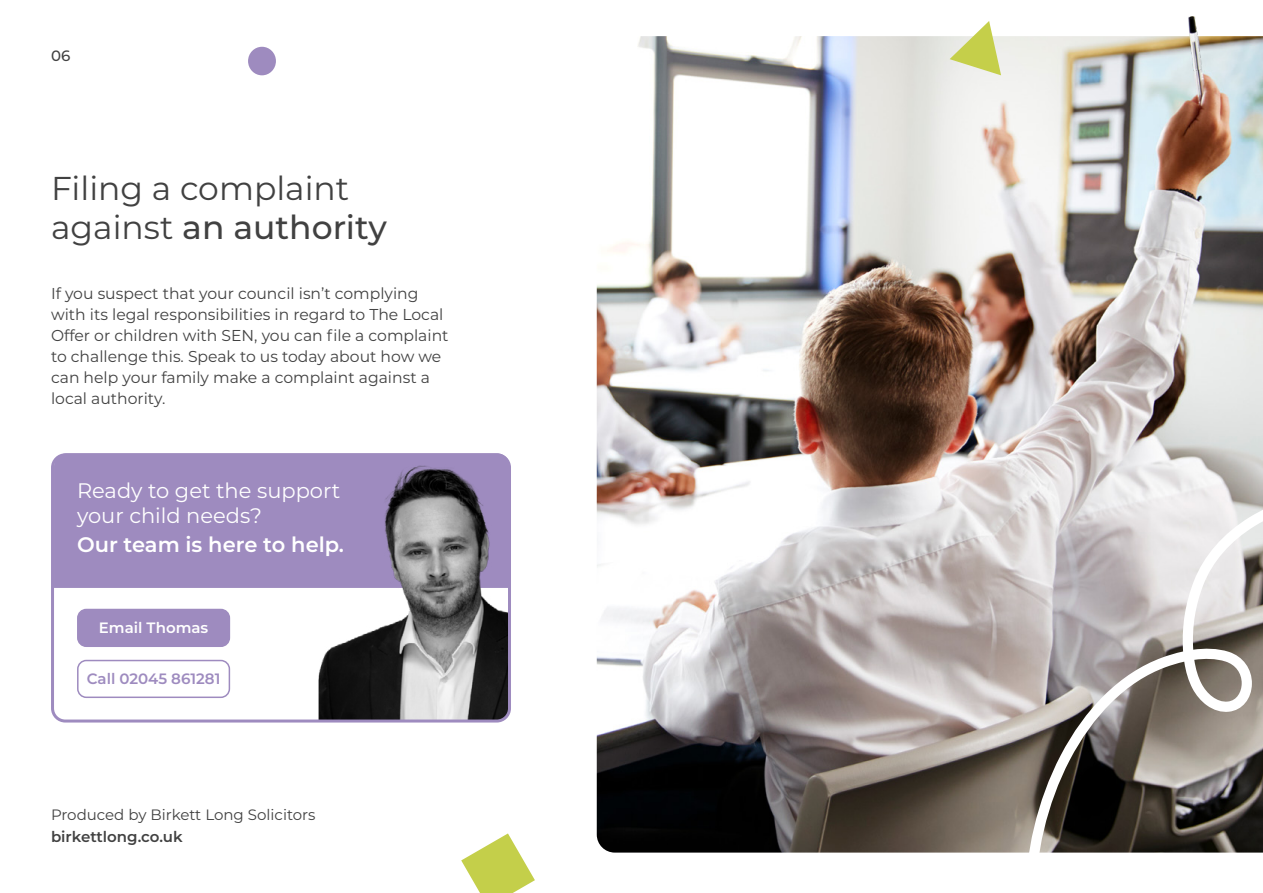
<style>
.page{position:relative;width:1263px;height:893px;background:#fff}
.page>*{position:absolute;margin:0;border:0;box-sizing:border-box;transform-origin:0 0}
.t1{font:33px/39.6px "Montserrat";color:#414141}
.t2{font:21px/25.2px "Montserrat";color:#fff}
.t3{font:600 21px "Montserrat";color:#fff}
.t4{font:15.75px/21px "Montserrat";color:#414141}
.t5{font:15px "Montserrat";color:#414141}
.t6{font:600 15px "Montserrat";color:#414141}
.t7{font:600 15px "Montserrat";color:#9e8bbf}
.t8{font:600 15px "Montserrat";color:#fff}
.t9{font:500 15px "Montserrat";color:#414141}
.s1{font-weight:500}
</style>
<div class="page">
<img style="left:597px;top:36px;width:666px;height:817px">
<svg style="left:1024px;top:489px;width:239px;height:364px;background:#9c9794"></svg>
<svg style="left:950px;top:21px;width:51px;height:54px"></svg>
<svg style="left:461px;top:833px;width:74px;height:60px"></svg>
<div style="left:248px;top:47px;width:28px;height:28px;background:#9e8bbf;border-radius:50%"></div>
<img style="left:1183px;top:16px;width:24px;height:65px">
<div style="left:55px;top:457px;width:264px;height:131px;background:#9e8bbf"></div>
<img style="left:319px;top:457px;width:188px;height:264px">
<div style="left:51px;top:453px;width:460px;height:269px;border:3px solid #9e8bbf;border-radius:13px"></div>
<div style="left:78px;top:609px;width:151px;height:37px;background:#9e8bbf;border-radius:9px"></div>
<div style="left:77px;top:609px;width:153px;height:38px;border:2px solid #9e8bbf;border-radius:9px"></div>
<div style="left:77px;top:660px;width:153px;height:38px;border:2px solid #9e8bbf;border-radius:9px"></div>
<p class="t9" style="left:51px;top:45px;width:21px">06</p>
<h1 class="t1" style="left:51px;top:167px;width:337px">Filing a complaint against <span class="s1">an authority</span></h1>
<p class="t4" style="left:51px;top:282px;width:399px">If you suspect that your council isn’t complying with its legal responsibilities in regard to The Local Offer or children with SEN, you can file a complaint to challenge this. Speak to us today about how we can help your family make a complaint against a local authority.</p>
<h2 class="t2" style="left:77px;top:477px;width:265px">Ready to get the support your child needs?</h2>
<h2 class="t3" style="left:77px;top:530px;width:269px">Our team is here to help.</h2>
<p class="t8" style="left:99px;top:617px;width:111px">Email Thomas</p>
<p class="t7" style="left:87px;top:668px;width:135px">Call 02045 861281</p>
<p class="t5" style="left:51px;top:804px;width:266px">Produced by Birkett Long Solicitors</p>
<p class="t6" style="left:51px;top:826px;width:133px">birkettlong.co.uk</p>
</div>
